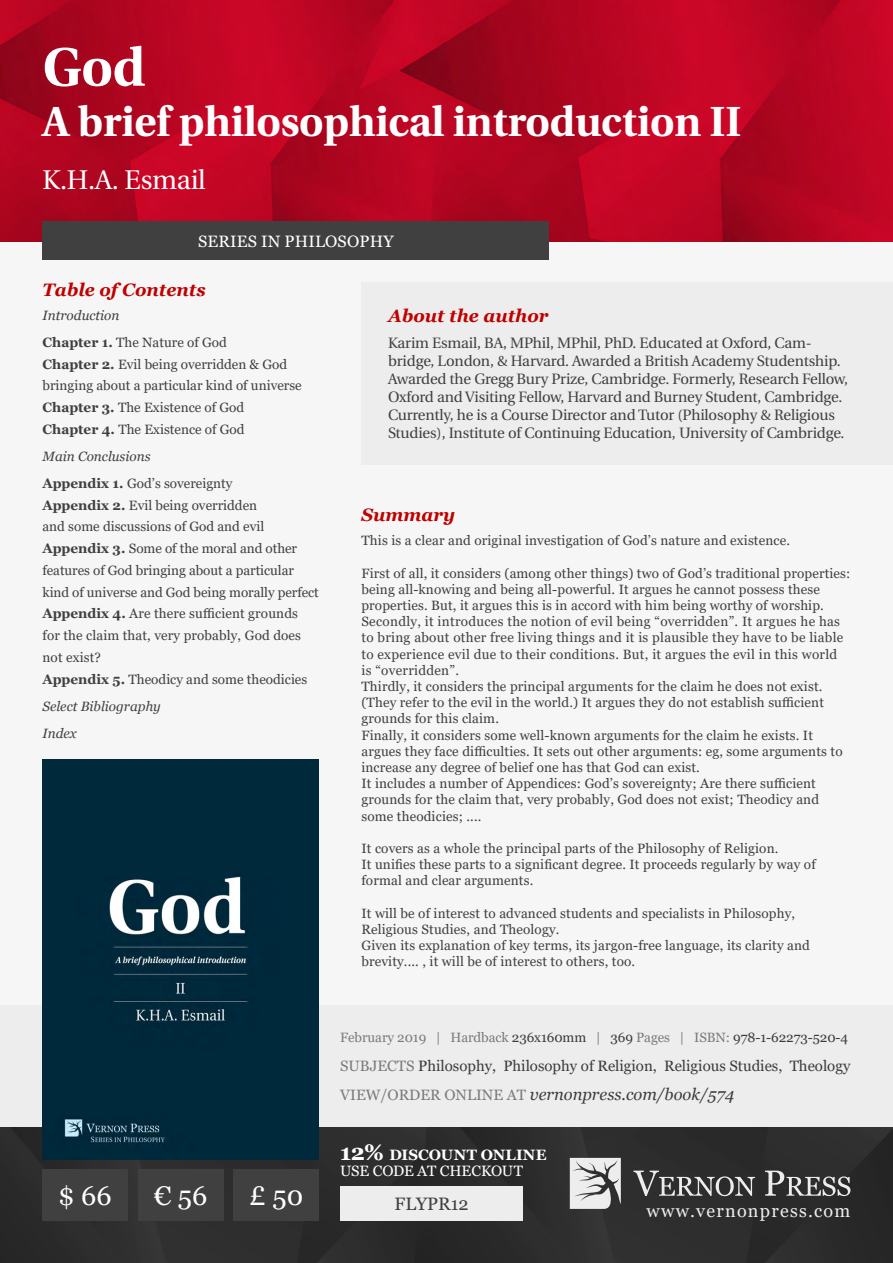
<style>
.page{position:relative;width:893px;height:1263px;background:#f6f6f6}
.page>*{position:absolute;margin:0;border:0;box-sizing:border-box;transform-origin:0 0}
.t1{font:700 54px "Utopia";color:#fff}
.t2{font:700 42px "Utopia";letter-spacing:-.005em;color:#fff}
.t3{font:27px "Utopia";letter-spacing:-.01em;color:#fff}
.t4{font:27px "Georgia";color:#fff}
.t5{font:italic 700 18px "Georgia";color:#c00000}
.t6{font:18px "Georgia";letter-spacing:.07em;color:#ededed}
.t7{font:18px "Georgia";color:#404040}
.t8{font:italic 16.5px "Georgia";color:#3c3c3b}
.t9{font:16.5px "Georgia";letter-spacing:.01em;color:#fff}
.t10{font:15px/18px "Utopia";letter-spacing:-.01em;color:#404040}
.t11{font:15px "Georgia";color:#3c3c3b}
.t12{font:15px/16.5px "Georgia";letter-spacing:-.015em;color:#fff}
.t13{font:13.5px/16.2px "Georgia";letter-spacing:.01em;color:#404040}
.t14{font:13.5px "Georgia";letter-spacing:-.005em;color:#7c7b7b}
.t15{font:italic 13.5px/27px "Georgia";color:#404040}
.s1{font-style:italic}
.s2{font-weight:700}
.s3{color:#3c3c3b}
.s4{color:#7c7b7b}
.s5{font-style:normal;font-size:15px;color:#7c7b7b}
.s6{font-weight:700;font-size:22.5px}
</style>
<div class="page">
<img style="left:0;top:0;width:893px;height:242px">
<div style="left:0;top:1127px;width:893px;height:136px;background:#2d2d2d"></div>
<svg style="left:633px;top:1170px;width:122px;height:26px;background:#5b5b5b"></svg>
<svg style="left:765px;top:1170px;width:85px;height:26px"></svg>
<svg style="left:570px;top:1158px;width:51px;height:51px"></svg>
<div style="left:43px;top:1169px;width:85px;height:51px;background:#404040"></div>
<div style="left:138px;top:1169px;width:85px;height:51px;background:#404040"></div>
<div style="left:234px;top:1169px;width:85px;height:51px;background:#404040"></div>
<div style="left:361px;top:282px;width:532px;height:183px;background:#ededed"></div>
<div style="left:43px;top:221px;width:506px;height:38px;background:#404040"></div>
<div style="left:340px;top:1186px;width:183px;height:34px;background:#ededed"></div>
<div style="left:0;top:1005px;width:893px;height:122px;background:#ededed"></div>
<div style="left:43px;top:759px;width:276px;height:400px;background:#00293c"></div>
<h1 class="t1" style="left:43px;top:36px;width:104px">God</h1>
<h2 class="t2" style="left:43px;top:98px;width:700px">A brief philosophical introduction II</h2>
<h3 class="t3" style="left:43px;top:165px;width:165px">K.H.A. Esmail</h3>
<p class="t9" style="left:198px;top:231px;width:197px">SERIES IN PHILOSOPHY</p>
<h3 class="t5" style="left:43px;top:278px;width:165px">Table of Contents</h3>
<p class="t13" style="left:43px;top:302px;width:186px;line-height:27px"><span class="s1">Introduction<br></span><span class="s2">Chapter 1.</span> The Nature of God</p>
<p class="t13" style="left:43px;top:353px;width:261px;line-height:21.8px"><span class="s2">Chapter 2.</span> Evil being overridden &amp; God bringing about a particular kind of universe <span class="s2">Chapter 3.</span> The Existence of God <span class="s2">Chapter 4.</span> The Existence of God</p>
<p class="t13" style="left:43px;top:443px;width:192px;line-height:27px"><span class="s1">Main Conclusions<br></span><span class="s2">Appendix 1.</span> God’s sovereignty</p>
<p class="t13" style="left:43px;top:494px;width:278px;line-height:21.8px"><span class="s2">Appendix 2.</span> Evil being overridden<br>and some discussions of God and evil <span class="s2">Appendix 3.</span> Some of the moral and other features of God bringing about a particular kind of universe and God being morally perfect <span class="s2">Appendix 4.</span> Are there sufficient grounds for the claim that, very probably, God does not exist?<br><span class="s2">Appendix 5.</span> Theodicy and some theodicies</p>
<p class="t15" style="left:43px;top:692px;width:120px">Select Bibliography<br>Index</p>
<h3 class="t5" style="left:388px;top:304px;width:162px">About the author</h3>
<p class="t10" style="left:388px;top:334px;width:462px">Karim Esmail, BA, MPhil, MPhil, PhD. Educated at Oxford, Cam&shy;bridge, London, &amp; Harvard. Awarded a British Academy Studentship.<br>Awarded the Gregg Bury Prize, Cambridge. Formerly, Research Fellow, Oxford and Visiting Fellow, Harvard and Burney Student, Cambridge.<br>Currently, he is a Course Director and Tutor (Philosophy &amp; Religious Studies), Institute of Continuing Education, University of Cambridge.</p>
<h3 class="t5" style="left:361px;top:503px;width:95px">Summary</h3>
<p class="t13" style="left:361px;top:533px;width:430px">This is a clear and original investigation of God’s nature and existence.</p>
<p class="t13" style="left:361px;top:565px;width:490px">First of all, it considers (among other things) two of God’s traditional properties: being all-knowing and being all-powerful. It argues he cannot possess these properties. But, it argues this is in accord with him being worthy of worship.<br>Secondly, it introduces the notion of evil being “overridden”. It argues he has to bring about other free living things and it is plausible they have to be liable to experience evil due to their conditions. But, it argues the evil in this world is “overridden”.<br>Thirdly, it considers the principal arguments for the claim he does not exist. (They refer to the evil in the world.) It argues they do not establish sufficient grounds for this claim.<br>Finally, it considers some well-known arguments for the claim he exists. It argues they face difficulties. It sets out other arguments: eg, some arguments to increase any degree of belief one has that God can exist.<br>It includes a number of Appendices: God’s sovereignty; Are there sufficient grounds for the claim that, very probably, God does not exist; Theodicy and some theodicies; ....</p>
<p class="t13" style="left:361px;top:840px;width:456px">It covers as a whole the principal parts of the Philosophy of Religion.<br>It unifies these parts to a significant degree. It proceeds regularly by way of formal and clear arguments.</p>
<p class="t13" style="left:361px;top:905px;width:450px">It will be of interest to advanced students and specialists in Philosophy, Religious Studies, and Theology.<br>Given its explanation of key terms, its jargon-free language, its clarity and brevity.... , it will be of interest to others, too.</p>
<h3 class="t4" style="left:58px;top:1179px;width:55px">$ 66</h3>
<h3 class="t4" style="left:154px;top:1179px;width:55px">€ 56</h3>
<h3 class="t4" style="left:249px;top:1179px;width:56px">£ 50</h3>
<p class="t14" style="left:340px;top:1029px;width:509px">February 2019 | Hardback <span class="s3">236x160mm</span> | <span class="s3">369</span> Pages | ISBN: <span class="s3">978-1-62273-520-4</span></p>
<p class="t11" style="left:340px;top:1057px;width:512px"><span class="s4">SUBJECTS</span> Philosophy, Philosophy of Religion, Religious Studies, Theology</p>
<p class="t8" style="left:340px;top:1084px;width:395px"><span class="s5">VIEW/ORDER ONLINE AT</span> vernonpress.com/book/574</p>
<p class="t12" style="left:340px;top:1146px;width:208px"><span class="s6">12%</span> <span class="s2">DISCOUNT ONLINE<br></span>USE CODE AT CHECKOUT</p>
<h3 class="t7" style="left:395px;top:1193px;width:76px">FLYPR12</h3>
<h3 class="t6" style="left:647px;top:1199px;width:205px">www.vernonpress.com</h3>
</div>
